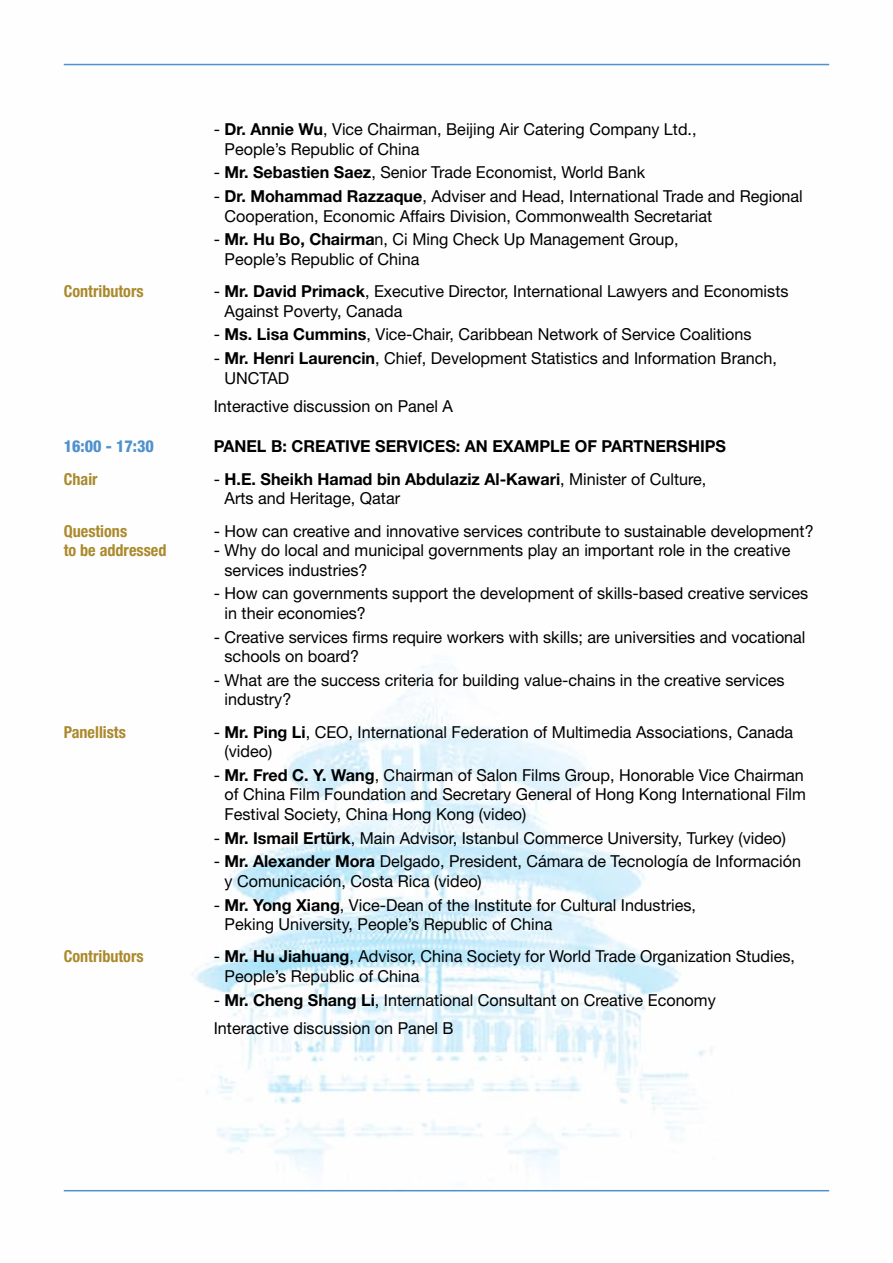
<style>
.page{position:relative;width:893px;height:1263px;background:#fff}
.page>*{position:absolute;margin:0;border:0;box-sizing:border-box;transform-origin:0 0}
.t1{font:16.5px/19.5px "Helvetica Neue LT Std";color:#000}
.t2{font:700 condensed 16.5px "Helvetica Neue LT Std";color:#ab892c}
.t3{font:700 16.5px "Helvetica Neue LT Std";color:#000}
.t4{font:800 condensed 16.5px "Helvetica Neue LT Std";color:#5091cd}
.s1{font-weight:700}
</style>
<div class="page">
<img style="left:63px;top:63px;width:767px;height:1129px">
<hr style="left:64px;top:1190px;width:765px;height:1px;background:#5091cd">
<hr style="left:64px;top:64px;width:765px;height:1px;background:#5091cd">
<p class="t1" style="left:225px;top:119px;width:474px;text-indent:-11px">- <span class="s1">Dr. Annie Wu</span>, Vice Chairman, Beijing Air Catering Company Ltd.,<br>People’s Republic of China</p>
<p class="t1" style="left:214px;top:163px;width:433px">- <span class="s1">Mr. Sebastien Saez</span>, Senior Trade Economist, World Bank</p>
<p class="t1" style="left:225px;top:186px;width:580px;text-indent:-11px">- <span class="s1">Dr. Mohammad Razzaque</span>, Adviser and Head, International Trade and Regional<br>Cooperation, Economic Affairs Division, Commonwealth Secretariat</p>
<p class="t1" style="left:225px;top:230px;width:456px;text-indent:-11px">- <span class="s1">Mr. Hu Bo, Chairma</span>n, Ci Ming Check Up Management Group,<br>People’s Republic of China</p>
<p class="t2" style="left:64px;top:281px;width:81px">Contributors</p>
<p class="t1" style="left:225px;top:281px;width:565px;text-indent:-11px">- <span class="s1">Mr. David Primack</span>, Executive Director, International Lawyers and Economists<br>Against Poverty, Canada</p>
<p class="t1" style="left:214px;top:325px;width:539px">- <span class="s1">Ms. Lisa Cummins</span>, Vice-Chair, Caribbean Network of Service Coalitions</p>
<p class="t1" style="left:225px;top:348px;width:554px;text-indent:-11px">- <span class="s1">Mr. Henri Laurencin</span>, Chief, Development Statistics and Information Branch,<br>UNCTAD</p>
<p class="t1" style="left:214px;top:396px;width:241px">Interactive discussion on Panel A</p>
<p class="t4" style="left:64px;top:436px;width:92px">16:00 - 17:30</p>
<p class="t3" style="left:214px;top:436px;width:514px">Panel B: Creative Services: An example of partnerships</p>
<p class="t2" style="left:64px;top:469px;width:35px">Chair</p>
<p class="t1" style="left:225px;top:469px;width:483px;text-indent:-11px">- <span class="s1">H.E. Sheikh Hamad bin Abdulaziz Al-Kawari</span>, Minister of Culture,<br>Arts and Heritage, Qatar</p>
<p class="t2" style="left:64px;top:521px;width:65px">Questions</p>
<p class="t1" style="left:214px;top:521px;width:601px">- How can creative and innovative services contribute to sustainable development?</p>
<p class="t2" style="left:64px;top:540px;width:104px">to be addressed</p>
<p class="t1" style="left:225px;top:540px;width:567px;text-indent:-11px">- Why do local and municipal governments play an important role in the creative services industries?</p>
<p class="t1" style="left:225px;top:583px;width:585px;text-indent:-11px">- How can governments support the development of skills-based creative services in their economies?</p>
<p class="t1" style="left:225px;top:627px;width:582px;text-indent:-11px">- Creative services firms require workers with skills; are universities and vocational schools on board?</p>
<p class="t1" style="left:225px;top:670px;width:562px;text-indent:-11px">- What are the success criteria for building value-chains in the creative services industry?</p>
<p class="t2" style="left:64px;top:722px;width:64px">Panellists</p>
<p class="t1" style="left:225px;top:722px;width:570px;text-indent:-11px">- <span class="s1">Mr. Ping Li</span>, CEO, International Federation of Multimedia Associations, Canada (video)</p>
<p class="t1" style="left:225px;top:765px;width:583px;text-indent:-11px">- <span class="s1">Mr. Fred C. Y. Wang</span>, Chairman of Salon Films Group, Honorable Vice Chairman of China Film Foundation and Secretary General of Hong Kong International Film<br>Festival Society, China Hong Kong (video)</p>
<p class="t1" style="left:214px;top:828px;width:574px">- <span class="s1">Mr. Ismail Ertürk</span>, Main Advisor, Istanbul Commerce University, Turkey (video)</p>
<p class="t1" style="left:225px;top:851px;width:578px;text-indent:-11px">- <span class="s1">M r. Alexander Mora</span> Delgado, President, Cámara de Tecnología de Información y Comunicación, Costa Rica (video)</p>
<p class="t1" style="left:225px;top:895px;width:473px;text-indent:-11px">- <span class="s1">Mr. Yong Xiang</span>, Vice-Dean of the Institute for Cultural Industries,<br>Peking University, People’s Republic of China</p>
<p class="t2" style="left:64px;top:946px;width:81px">Contributors</p>
<p class="t1" style="left:225px;top:946px;width:572px;text-indent:-11px">- <span class="s1">Mr. Hu Jiahuang</span>, Advisor, China Society for World Trade Organization Studies,<br>People’s Republic of China</p>
<p class="t1" style="left:214px;top:985px;width:503px;line-height:28px">- <span class="s1">Mr. Cheng Shang Li</span>, International Consultant on Creative Economy<br>Interactive discussion on Panel B</p>
</div>
